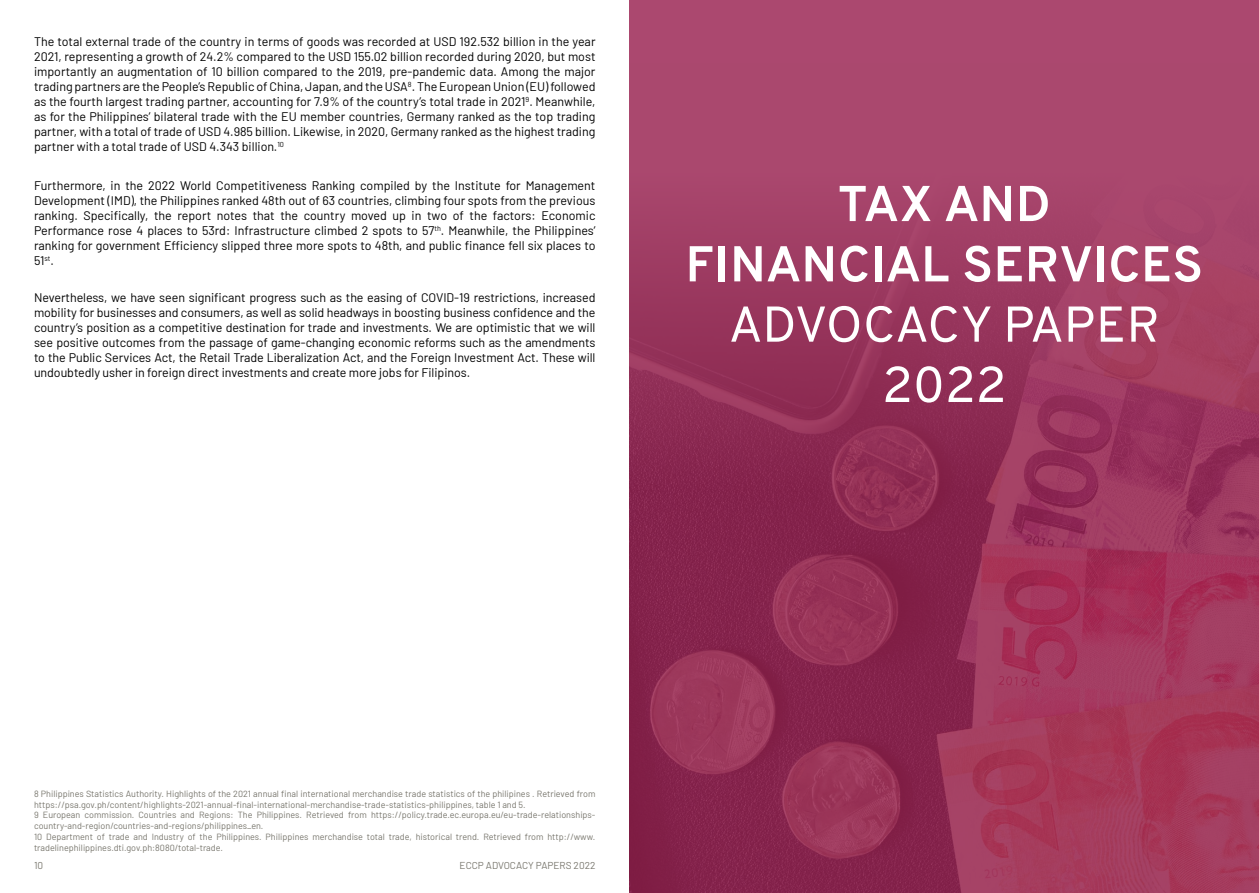
<style>
.page{position:relative;width:1259px;height:893px;background:#fff}
.page>*{position:absolute;margin:0;border:0;box-sizing:border-box;transform-origin:0 0}
.t1{font:700 50.25px/60.3px "Overpass";letter-spacing:.01em;color:#fff;text-align:center}
.t2{font:50.25px/60.3px "Overpass";letter-spacing:-.005em;color:#fff;text-align:center}
.t3{font:12.45px/15px "Barlow";letter-spacing:-.005em;color:#000;text-align:justify}
.t4{font:10.05px "Barlow";color:#79776e}
.t5{font:9px/10.8px "Barlow";color:#79776e}
</style>
<div class="page">
<svg style="left:629px;top:0;width:630px;height:893px;background:#9a365c"></svg>
<p class="t3" style="left:34px;top:34px;width:563px">The total external trade of the country in terms of goods was recorded at USD 192.532 billion in the year 2021, representing a growth of 24.2% compared to the USD 155.02 billion recorded during 2020, but most importantly an augmentation of 10 billion compared to the 2019, pre-pandemic data. Among the major trading partners are the People’s Republic of China, Japan, and the USA<sup>8</sup>. The European Union (EU) followed as the fourth largest trading partner, accounting for 7.9% of the country’s total trade in 2021<sup>9</sup>. Meanwhile, as for the Philippines’ bilateral trade with the EU member countries, Germany ranked as the top trading partner, with a total of trade of USD 4.985 billion. Likewise, in 2020, Germany ranked as the highest trading partner with a total trade of USD 4.343 billion.<sup>10</sup></p>
<p class="t3" style="left:34px;top:177px;width:563px">Furthermore, in the 2022 World Competitiveness Ranking compiled by the Institute for Management Development (IMD), the Philippines ranked 48th out of 63 countries, climbing four spots from the previous ranking. Specifically, the report notes that the country moved up in two of the factors: Economic Performance rose 4 places to 53rd: Infrastructure climbed 2 spots to 57<sup>th</sup>. Meanwhile, the Philippines’ ranking for government Efficiency slipped three more spots to 48th, and public finance fell six places to 51<sup>st</sup>.</p>
<p class="t3" style="left:34px;top:289px;width:563px">Nevertheless, we have seen significant progress such as the easing of COVID-19 restrictions, increased mobility for businesses and consumers, as well as solid headways in boosting business confidence and the country’s position as a competitive destination for trade and investments. We are optimistic that we will see positive outcomes from the passage of game-changing economic reforms such as the amendments to the Public Services Act, the Retail Trade Liberalization Act, and the Foreign Investment Act. These will undoubtedly usher in foreign direct investments and create more jobs for Filipinos.</p>
<h1 class="t1" style="left:685px;top:174px;width:519px">TAX AND<br>FINANCIAL SERVICES</h1>
<h1 class="t2" style="left:728px;top:294px;width:433px">ADVOCACY PAPER<br>2022</h1>
<p class="t5" style="left:34px;top:787px;width:563px">8 Philippines Statistics Authority. Highlights of the 2021 annual final international merchandise trade statistics of the philipines . Retrieved from https://psa.gov.ph/content/highlights-2021-annual-final-international-merchandise-trade-statistics-philippines, table 1 and 5.<br>9 European commission. Countries and Regions: The Philippines. Retrieved from https://policy.trade.ec.europa.eu/eu-trade-relationships&shy;country-and-region/countries-and-regions/philippines_en.<br>10 Department of trade and Industry of the Philippines. Philippines merchandise total trade, historical trend. Retrieved from http://www. tradelinephilippines.dti.gov.ph:8080/total-trade.</p>
<p class="t4" style="left:34px;top:858px;width:11px">10</p>
<p class="t4" style="left:460px;top:858px;width:137px">ECCP ADVOCACY PAPERS 2022</p>
</div>
